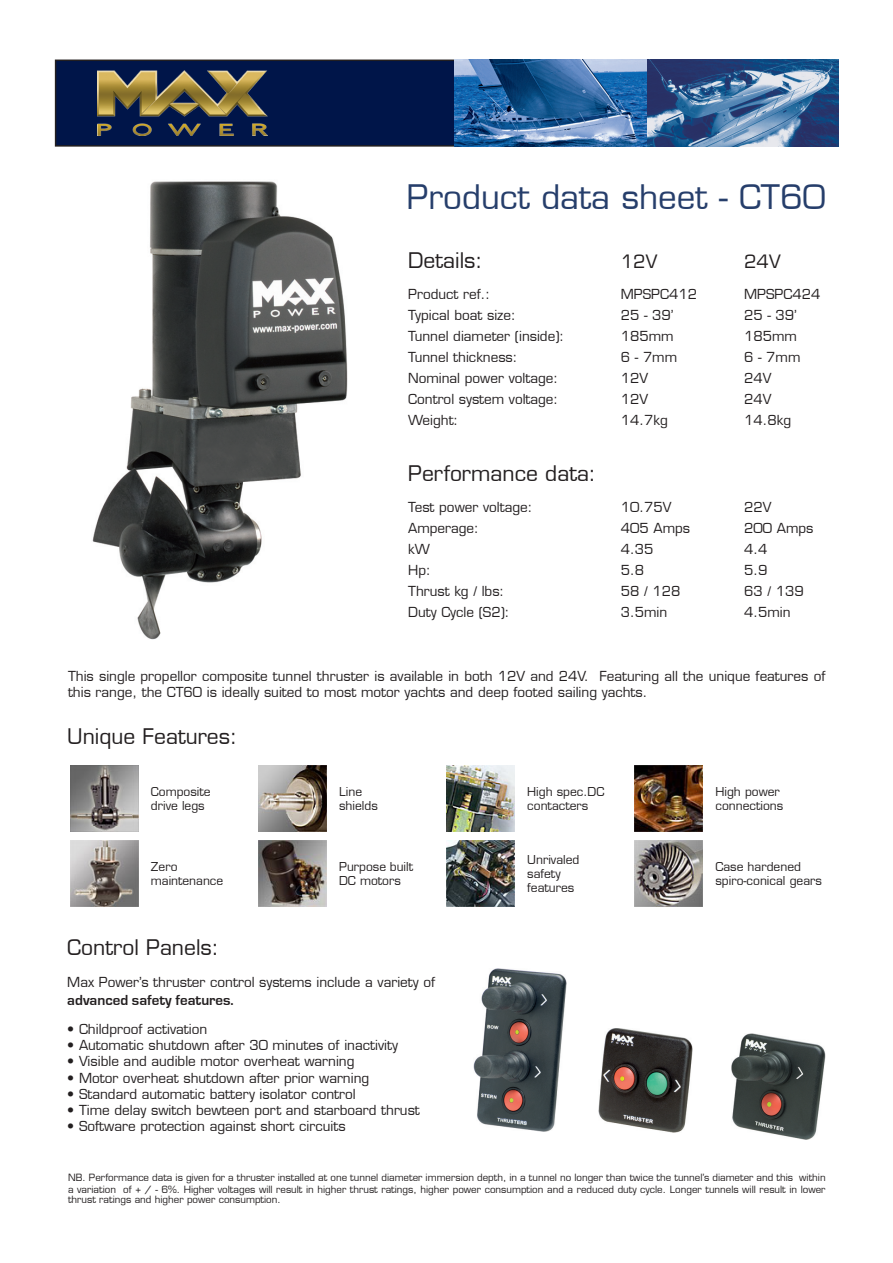
<style>
.page{position:relative;width:893px;height:1263px;background:#fff}
.page>*{position:absolute;margin:0;border:0;box-sizing:border-box;transform-origin:0 0}
.t1{font:33px "Eurostile";color:#263e6b}
.t2{font:21px "Eurostile";color:#231f20}
.t3{font:18px "Eurostile";color:#231f20}
.t4{font:700 15px "Eurostile";color:#231f20}
.t5{font:13.5px/16.2px "Eurostile";color:#231f20}
.t6{font:12px/14.4px "Eurostile";color:#231f20}
.t7{font:9.75px/11.2px "Eurostile";color:#231f20;text-align:justify}
.s1{font-family:"Arial"}
</style>
<div class="page">
<div style="left:56px;top:60px;width:399px;height:86px;background:#001549"></div>
<div style="left:55px;top:60px;width:401px;height:87px;border:2px solid #231f20"></div>
<img style="left:455px;top:60px;width:383px;height:87px">
<img style="left:258px;top:765px;width:68px;height:66px">
<img style="left:258px;top:840px;width:68px;height:66px">
<img style="left:635px;top:840px;width:68px;height:66px">
<img style="left:446px;top:840px;width:68px;height:66px">
<img style="left:635px;top:765px;width:68px;height:66px">
<img style="left:446px;top:765px;width:68px;height:66px">
<img style="left:70px;top:840px;width:68px;height:66px">
<img style="left:70px;top:765px;width:68px;height:66px">
<img style="left:473px;top:968px;width:94px;height:163px">
<img style="left:599px;top:1028px;width:93px;height:104px">
<img style="left:732px;top:1033px;width:93px;height:106px">
<img style="left:97px;top:71px;width:170px;height:64px">
<img style="left:92px;top:181px;width:256px;height:459px">
<p class="t1" style="left:407px;top:177px;width:420px">Product data sheet - CT60</p>
<p class="t2" style="left:408px;top:248px;width:76px">Details:</p>
<p class="t5" style="left:408px;top:286px;width:83px">Product ref.:</p>
<p class="t5" style="left:408px;top:307px;width:109px">Typical boat size:</p>
<p class="t5" style="left:408px;top:328px;width:157px">Tunnel diameter (inside):</p>
<p class="t5" style="left:408px;top:349px;width:111px">Tunnel thickness:</p>
<p class="t5" style="left:408px;top:370px;width:151px">Nominal power voltage:</p>
<p class="t5" style="left:408px;top:391px;width:152px">Control system voltage:</p>
<p class="t5" style="left:408px;top:412px;width:52px">Weight:</p>
<p class="t2" style="left:408px;top:460px;width:189px">Performance data:</p>
<p class="t5" style="left:408px;top:499px;width:126px">Test power voltage:</p>
<p class="t5" style="left:408px;top:520px;width:72px">Amperage:</p>
<p class="t5" style="left:408px;top:541px;width:23px">kW</p>
<p class="t5" style="left:408px;top:562px;width:24px">Hp:</p>
<p class="t5" style="left:408px;top:583px;width:98px">Thrust kg <span class="s1">/</span> lbs:</p>
<p class="t5" style="left:408px;top:604px;width:103px">Duty Cycle (S2):</p>
<p class="t3" style="left:621px;top:250px;width:38px">12V</p>
<p class="t3" style="left:744px;top:250px;width:38px">24V</p>
<p class="t5" style="left:621px;top:286px;width:78px">MPSPC412</p>
<p class="t5" style="left:621px;top:307px;width:54px">25 - 39’</p>
<p class="t5" style="left:621px;top:328px;width:54px">185mm</p>
<p class="t5" style="left:621px;top:349px;width:58px">6 - 7mm</p>
<p class="t5" style="left:621px;top:370px;width:29px">12V</p>
<p class="t5" style="left:621px;top:391px;width:29px">12V</p>
<p class="t5" style="left:621px;top:412px;width:48px">14.7kg</p>
<p class="t5" style="left:621px;top:499px;width:52px">10.75V</p>
<p class="t5" style="left:621px;top:520px;width:71px">405 Amps</p>
<p class="t5" style="left:621px;top:541px;width:34px">4.35</p>
<p class="t5" style="left:621px;top:562px;width:25px">5.8</p>
<p class="t5" style="left:621px;top:583px;width:61px">58 <span class="s1">/</span> 128</p>
<p class="t5" style="left:621px;top:604px;width:48px">3.5min</p>
<p class="t5" style="left:744px;top:286px;width:78px">MPSPC424</p>
<p class="t5" style="left:744px;top:307px;width:54px">25 - 39’</p>
<p class="t5" style="left:744px;top:328px;width:54px">185mm</p>
<p class="t5" style="left:744px;top:349px;width:58px">6 - 7mm</p>
<p class="t5" style="left:744px;top:370px;width:29px">24V</p>
<p class="t5" style="left:744px;top:391px;width:29px">24V</p>
<p class="t5" style="left:744px;top:412px;width:48px">14.8kg</p>
<p class="t5" style="left:744px;top:499px;width:29px">22V</p>
<p class="t5" style="left:744px;top:520px;width:71px">200 Amps</p>
<p class="t5" style="left:744px;top:541px;width:25px">4.4</p>
<p class="t5" style="left:744px;top:562px;width:25px">5.9</p>
<p class="t5" style="left:744px;top:583px;width:61px">63 <span class="s1">/</span> 139</p>
<p class="t5" style="left:744px;top:604px;width:48px">4.5min</p>
<p class="t5" style="left:68px;top:668px;width:759px">This single propellor composite tunnel thruster is available in both 12V and 24V. Featuring all the unique features of this range, the CT60 is ideally suited to most motor yachts and deep footed sailing yachts.</p>
<p class="t2" style="left:67px;top:723px;width:172px">Unique Features:</p>
<p class="t6" style="left:151px;top:784px;width:61px">Composite drive legs</p>
<p class="t6" style="left:339px;top:784px;width:40px">Line shields</p>
<p class="t6" style="left:527px;top:784px;width:79px">High spec.DC contacters</p>
<p class="t6" style="left:715px;top:784px;width:69px">High power connections</p>
<p class="t6" style="left:151px;top:859px;width:28px">Zero</p>
<p class="t6" style="left:151px;top:873px;width:74px">maintenance</p>
<p class="t2" style="left:67px;top:935px;width:153px">Control Panels:</p>
<p class="t6" style="left:527px;top:852px;width:54px">Unrivaled safety features</p>
<p class="t6" style="left:339px;top:859px;width:76px">Purpose built<br>DC motors</p>
<p class="t6" style="left:715px;top:859px;width:108px">Case hardened spiro-conical gears</p>
<p class="t5" style="left:67px;top:974px;width:369px">Max Power’s thruster control systems include a variety of</p>
<p class="t4" style="left:67px;top:991px;width:168px">advanced safety features.</p>
<p class="t5" style="left:67px;top:1021px;width:141px">• Childproof activation</p>
<p class="t5" style="left:67px;top:1037px;width:332px">• Automatic shutdown after 30 minutes of inactivity</p>
<p class="t5" style="left:67px;top:1053px;width:289px">• Visible and audible motor overheat warning</p>
<p class="t5" style="left:67px;top:1069px;width:303px">• Motor overheat shutdown after prior warning</p>
<p class="t5" style="left:67px;top:1086px;width:290px">• Standard automatic battery isolator control</p>
<p class="t5" style="left:67px;top:1102px;width:354px">• Time delay switch bewteen port and starboard thrust</p>
<p class="t5" style="left:67px;top:1118px;width:280px">• Software protection against short circuits</p>
<p class="t7" style="left:68px;top:1172px;width:759px">NB. Performance data is given for a thruster installed at one tunnel diameter immersion depth, in a tunnel no longer than twice the tunnel’s diameter and this within a variation of + / - 6%. Higher voltages will result in higher thrust ratings, higher power consumption and a reduced duty cycle. Longer tunnels will result in lower thrust ratings and higher power consumption.</p>
</div>
